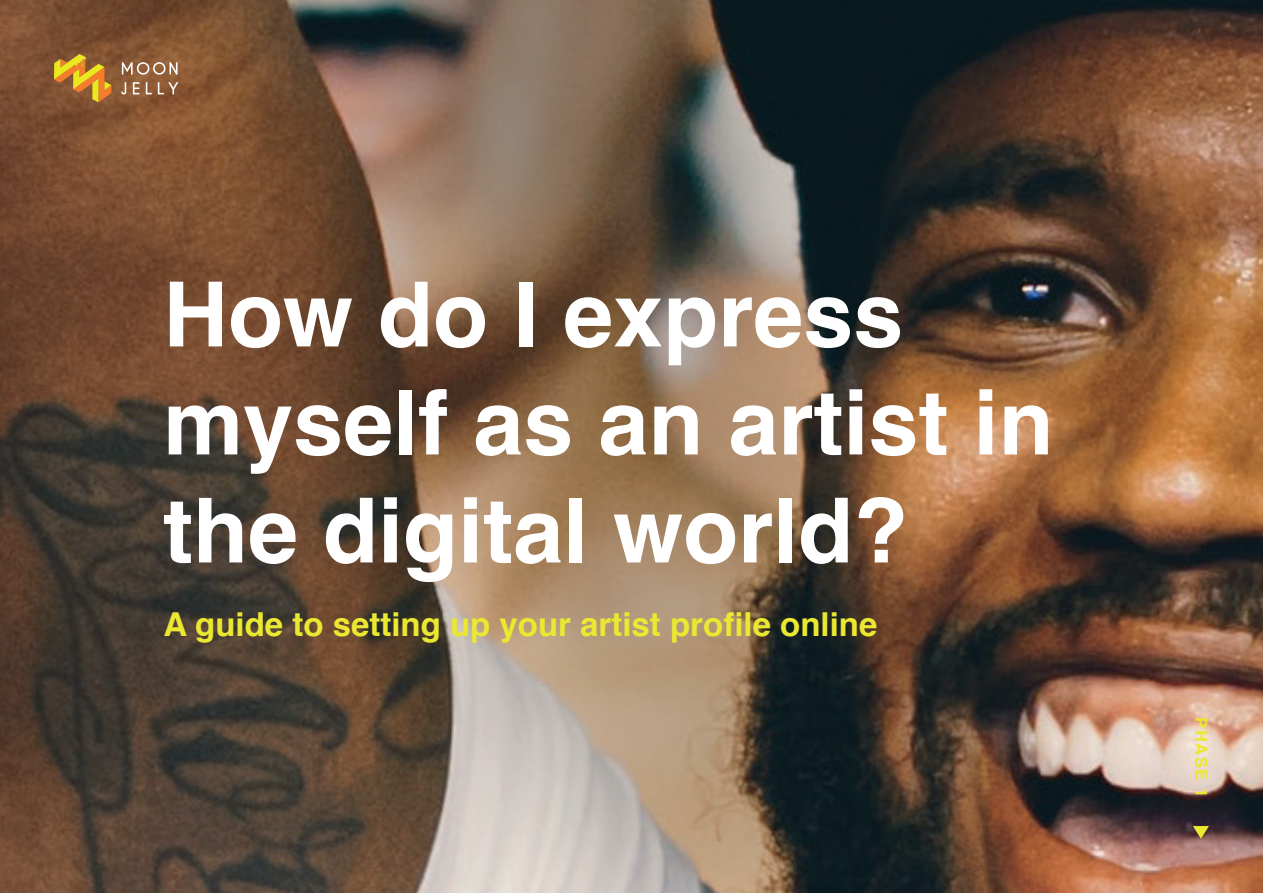
<style>
.page{position:relative;width:1263px;height:893px;background:#fff}
.page>*{position:absolute;margin:0;border:0;box-sizing:border-box;transform-origin:0 0}
.t1{font:700 90px/108px "Helvetica";color:#fff}
.t2{font:700 33px "Helvetica";color:#eae831}
.t3{font:700 16.5px "Helvetica";letter-spacing:.1em;color:#eae831}
</style>
<div class="page">
<img style="left:0;top:0;width:1263px;height:893px">
<svg style="left:122px;top:62px;width:55px;height:13px"></svg>
<svg style="left:121px;top:82px;width:5px;height:13px"></svg>
<svg style="left:133px;top:82px;width:6px;height:12px"></svg>
<svg style="left:146px;top:82px;width:6px;height:12px"></svg>
<svg style="left:158px;top:82px;width:20px;height:12px"></svg>
<svg style="left:54px;top:54px;width:57px;height:48px;background:#b9832d"></svg>
<svg style="left:1193px;top:826px;width:16px;height:13px"></svg>
<p class="t1" style="left:163px;top:262px;width:892px">How do I express myself as an artist in the digital world?</p>
<p class="t2" style="left:163px;top:598px;width:715px">A guide to setting up your artist profile online</p>
<p class="t3" style="left:1215px;top:717px;width:82px;rotate:90deg">PHASE 1</p>
</div>
